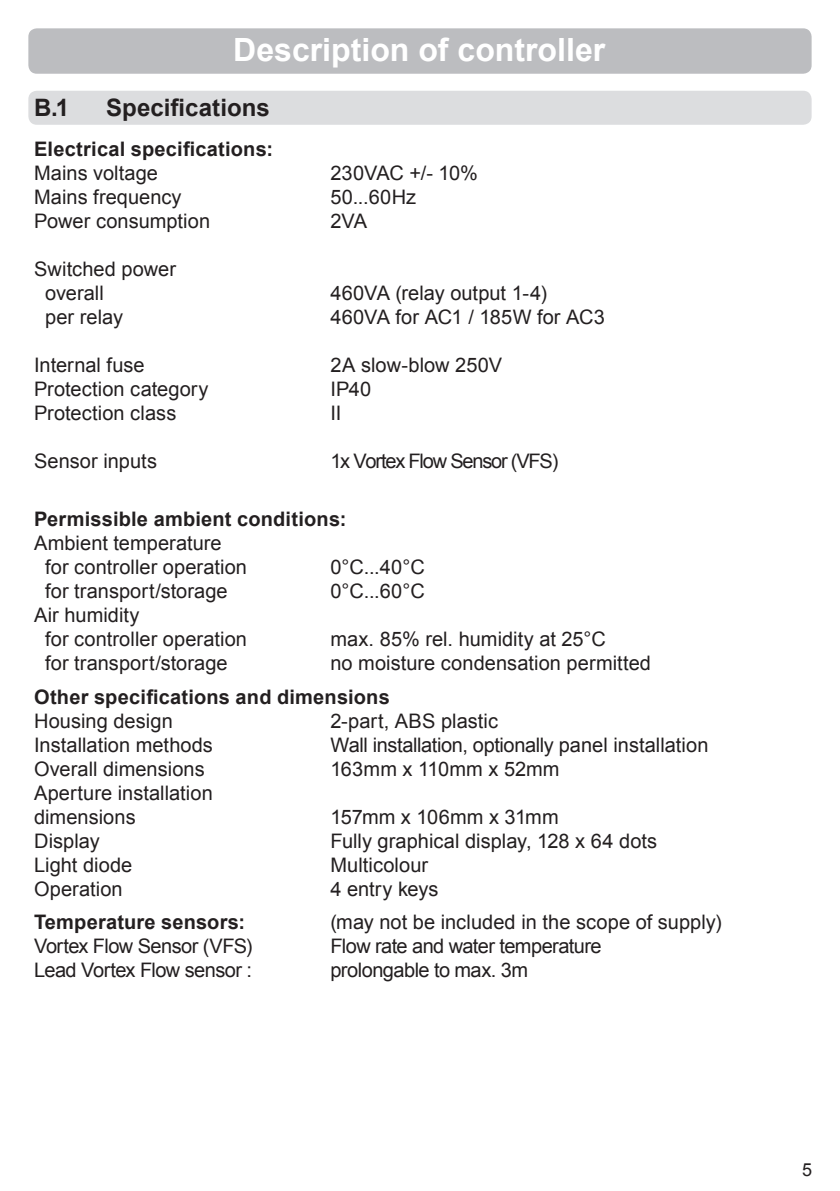
<style>
.page{position:relative;width:840px;height:1191px;background:#fff}
.page>*{position:absolute;margin:0;border:0;box-sizing:border-box;transform-origin:0 0}
.t1{font:700 32px "Arial";color:#fff}
.t2{font:700 24px "Arial";color:#231f20}
.t3{font:20px/24px "Arial";color:#231f20}
.t4{font:700 20px "Arial";letter-spacing:.01em;color:#231f20}
.t5{font:20px "Arial";letter-spacing:-.03em;color:#231f20}
.t6{font:20px "Arial";letter-spacing:-.02em;color:#231f20}
.t7{font:20px "Arial";letter-spacing:-.025em;color:#231f20}
.t8{font:20px "Arial";letter-spacing:-.06em;color:#231f20}
.t9{font:18px "Arial";color:#231f20}
</style>
<div class="page">
<div style="left:28px;top:91px;width:783px;height:34px;background:#dcdddf;border-radius:9px"></div>
<div style="left:28px;top:28px;width:783px;height:46px;background:#bcbdc0;border-radius:9px"></div>
<h1 class="t1" style="left:233px;top:28px;width:373px">Description of controller</h1>
<p class="t2" style="left:34px;top:92px;width:37px">B.1</p>
<p class="t2" style="left:106px;top:92px;width:165px">Specifications</p>
<p class="t4" style="left:34px;top:136px;width:240px">Electrical specifications:</p>
<p class="t3" style="left:34px;top:161px;width:125px">Mains voltage</p>
<p class="t3" style="left:330px;top:161px;width:149px">230VAC +/- 10%</p>
<p class="t3" style="left:34px;top:185px;width:149px">Mains frequency</p>
<p class="t3" style="left:330px;top:185px;width:87px">50...60Hz</p>
<p class="t3" style="left:34px;top:209px;width:178px">Power consumption</p>
<p class="t3" style="left:330px;top:209px;width:38px">2VA</p>
<p class="t3" style="left:45px;top:257px;width:132px;text-indent:-11px">Switched power overall</p>
<p class="t3" style="left:330px;top:281px;width:218px">460VA (relay output 1-4)</p>
<p class="t3" style="left:45px;top:305px;width:79px">per relay</p>
<p class="t3" style="left:330px;top:305px;width:276px">460VA for AC1 / 185W for AC3</p>
<p class="t3" style="left:34px;top:353px;width:112px">Internal fuse</p>
<p class="t3" style="left:330px;top:353px;width:173px">2A slow-blow 250V</p>
<p class="t3" style="left:34px;top:377px;width:176px">Protection category</p>
<p class="t3" style="left:330px;top:377px;width:42px">IP40</p>
<p class="t3" style="left:34px;top:401px;width:144px">Protection class</p>
<p class="t3" style="left:330px;top:401px;width:13px">II</p>
<p class="t3" style="left:34px;top:449px;width:124px">Sensor inputs</p>
<p class="t8" style="left:330px;top:448px;width:229px">1x Vortex Flow Sensor (VFS)</p>
<p class="t4" style="left:34px;top:506px;width:313px">Permissible ambient conditions:</p>
<p class="t3" style="left:45px;top:531px;width:203px;text-indent:-11px">Ambient temperature for controller operation</p>
<p class="t3" style="left:330px;top:555px;width:96px">0°C...40°C</p>
<p class="t3" style="left:45px;top:579px;width:184px">for transport/storage</p>
<p class="t3" style="left:330px;top:579px;width:96px">0°C...60°C</p>
<p class="t3" style="left:45px;top:603px;width:203px;text-indent:-11px">Air humidity<br>for controller operation</p>
<p class="t3" style="left:330px;top:627px;width:277px">max. 85% rel. humidity at 25°C</p>
<p class="t3" style="left:45px;top:651px;width:184px">for transport/storage</p>
<p class="t3" style="left:330px;top:651px;width:322px">no moisture condensation permitted</p>
<p class="t4" style="left:34px;top:683px;width:357px">Other specifications and dimensions</p>
<p class="t3" style="left:34px;top:709px;width:140px">Housing design</p>
<p class="t3" style="left:330px;top:709px;width:169px">2-part, ABS plastic</p>
<p class="t3" style="left:34px;top:733px;width:180px">Installation methods</p>
<p class="t6" style="left:330px;top:731px;width:379px">Wall installation, optionally panel installation</p>
<p class="t3" style="left:34px;top:757px;width:172px">Overall dimensions</p>
<p class="t3" style="left:330px;top:757px;width:230px">163mm x 110mm x 52mm</p>
<p class="t3" style="left:34px;top:781px;width:180px">Aperture installation dimensions</p>
<p class="t3" style="left:330px;top:805px;width:230px">157mm x 106mm x 31mm</p>
<p class="t3" style="left:34px;top:829px;width:67px">Display</p>
<p class="t3" style="left:330px;top:829px;width:328px">Fully graphical display, 128 x 64 dots</p>
<p class="t3" style="left:34px;top:853px;width:100px">Light diode</p>
<p class="t3" style="left:330px;top:853px;width:99px">Multicolour</p>
<p class="t3" style="left:34px;top:877px;width:90px">Operation</p>
<p class="t3" style="left:330px;top:877px;width:109px">4 entry keys</p>
<p class="t4" style="left:34px;top:909px;width:212px">Temperature sensors:</p>
<p class="t3" style="left:330px;top:910px;width:393px">(may not be included in the scope of supply)</p>
<p class="t7" style="left:34px;top:933px;width:220px">Vortex Flow Sensor (VFS)</p>
<p class="t5" style="left:330px;top:933px;width:272px">Flow rate and water temperature</p>
<p class="t5" style="left:34px;top:957px;width:219px">Lead Vortex Flow sensor :</p>
<p class="t7" style="left:330px;top:957px;width:199px">prolongable to max. 3m</p>
<p class="t9" style="left:801px;top:1157px;width:12px">5</p>
</div>
